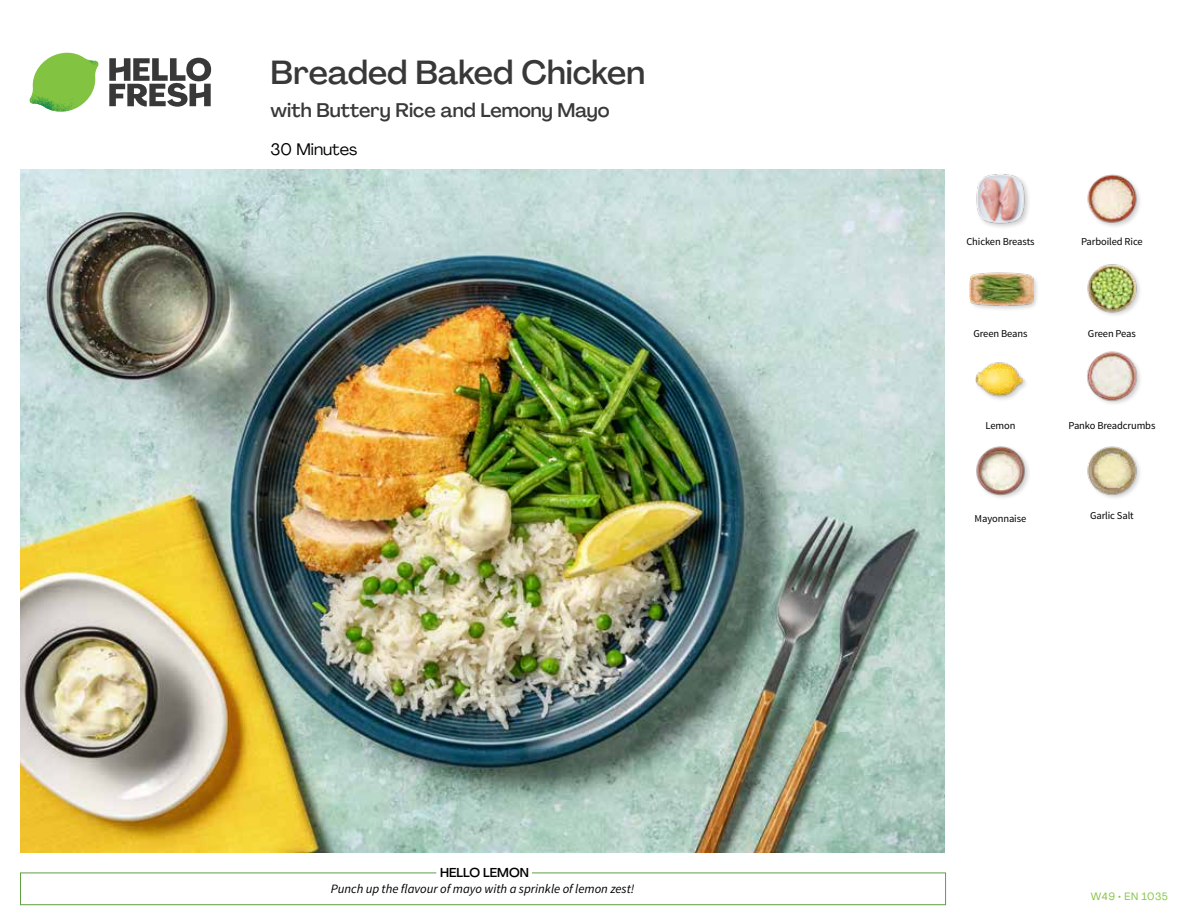
<style>
.page{position:relative;width:1188px;height:918px;background:#fff}
.page>*{position:absolute;margin:0;border:0;box-sizing:border-box;transform-origin:0 0}
.t1{font:500 33px "Agrandir";letter-spacing:-.005em;color:#383839}
.t2{font:500 19.5px "Agrandir";color:#383839}
.t3{font:16.5px "Agrandir";color:#000}
.t4{font:italic 12.75px "Source Sans Pro";color:#000}
.t5{font:500 12.75px "Agrandir";color:#000}
.t6{font:10.5px "Source Sans Pro";letter-spacing:-.01em;color:#000}
.t7{font:10.5px "Agrandir";letter-spacing:.05em;color:#82c341}
</style>
<div class="page">
<svg style="left:109px;top:57px;width:102px;height:50px"></svg>
<svg style="left:34px;top:53px;width:62px;height:40px"></svg>
<img style="left:67px;top:53px;width:32px;height:26px">
<img style="left:33px;top:75px;width:59px;height:11px">
<img style="left:29px;top:79px;width:61px;height:33px">
<img style="left:65px;top:86px;width:27px;height:25px">
<div style="left:20px;top:873px;width:926px;height:32px;border:1px solid #609f43"></div>
<div style="left:436px;top:865px;width:96px;height:15px;background:#fff"></div>
<img style="left:21px;top:170px;width:924px;height:682px">
<img style="left:1087px;top:446px;width:53px;height:52px">
<img style="left:976px;top:446px;width:53px;height:52px">
<img style="left:1087px;top:351px;width:53px;height:53px">
<div style="left:974px;top:362px;width:55px;height:40px;background:#000;opacity:.2"></div>
<img style="left:974px;top:362px;width:50px;height:40px">
<img style="left:1087px;top:264px;width:53px;height:51px">
<div style="left:968px;top:272px;width:72px;height:40px;background:#000;opacity:.2"></div>
<img style="left:970px;top:272px;width:63px;height:40px">
<img style="left:1087px;top:174px;width:53px;height:53px">
<img style="left:976px;top:174px;width:53px;height:53px">
<h1 class="t1" style="left:271px;top:52px;width:376px">Breaded Baked Chicken</h1>
<h2 class="t2" style="left:271px;top:98px;width:341px">with Buttery Rice and Lemony Mayo</h2>
<h3 class="t3" style="left:271px;top:139px;width:88px">30 Minutes</h3>
<p class="t5" style="left:440px;top:864px;width:90px">HELLO LEMON</p>
<p class="t4" style="left:331px;top:881px;width:305px">Punch up the flavour of mayo with a sprinkle of lemon zest!</p>
<p class="t6" style="left:966px;top:235px;width:70px">Chicken Breasts</p>
<p class="t6" style="left:1081px;top:235px;width:63px">Parboiled Rice</p>
<p class="t6" style="left:973px;top:327px;width:55px">Green Beans</p>
<p class="t6" style="left:1088px;top:327px;width:49px">Green Peas</p>
<p class="t6" style="left:986px;top:419px;width:31px">Lemon</p>
<p class="t6" style="left:1069px;top:419px;width:88px">Panko Breadcrumbs</p>
<p class="t6" style="left:975px;top:512px;width:53px">Mayonnaise</p>
<p class="t6" style="left:1090px;top:509px;width:45px">Garlic Salt</p>
<p class="t7" style="left:1091px;top:890px;width:79px">W49 • EN 1035</p>
</div>
